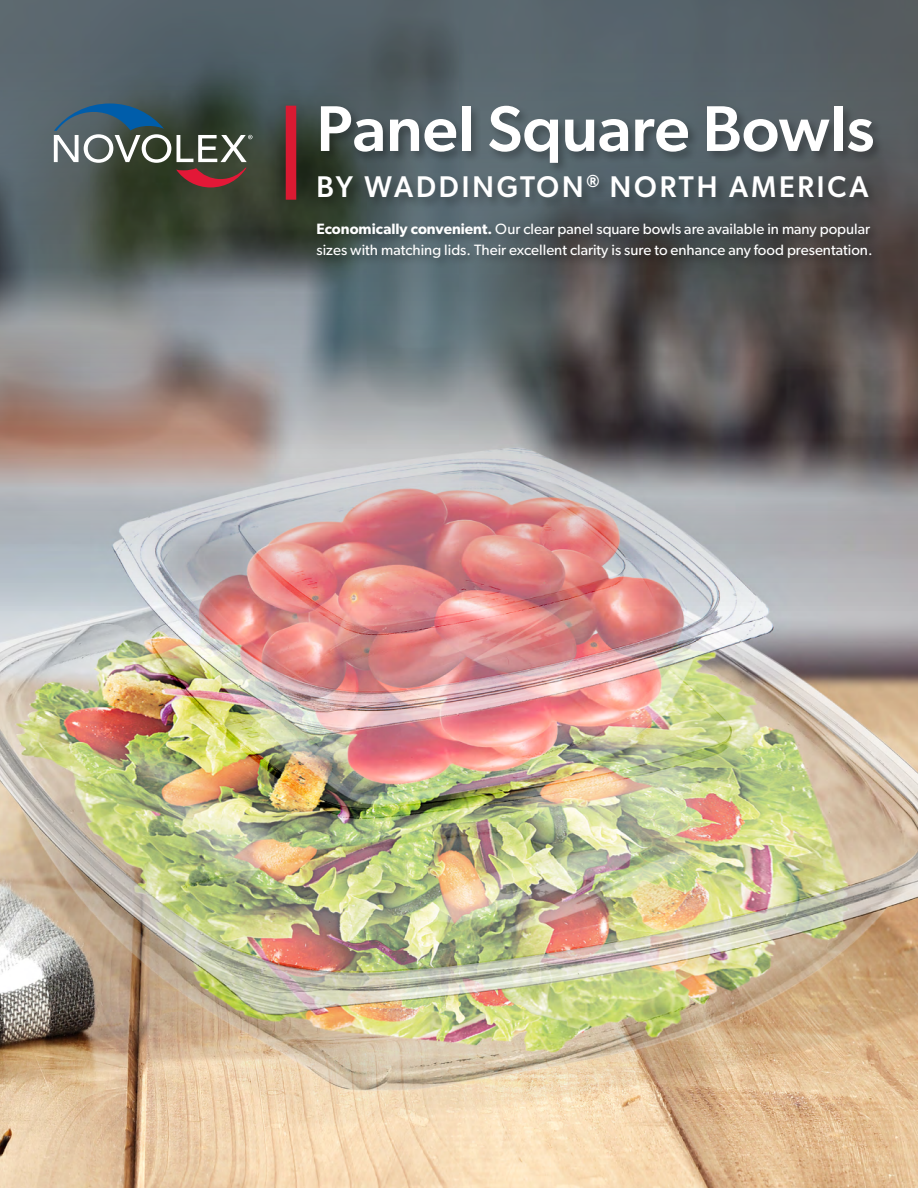
<style>
.page{position:relative;width:918px;height:1188px;background:#fff}
.page>*{position:absolute;margin:0;border:0;box-sizing:border-box;transform-origin:0 0}
.t1{font:500 64.8px "Gibson";color:#fff}
.t2{font:500 30px "Gibson";letter-spacing:.1em;color:#fff;scale:.96 1}
.t3{font:15px/21px "Gibson";color:#fff}
.s1{font-weight:600}
</style>
<div class="page">
<img style="left:0;top:0;width:918px;height:1188px">
<div style="left:318px;top:103px;width:567px;height:72px;background:#000;opacity:.3"></div>
<div style="left:315px;top:173px;width:565px;height:37px;background:#000;opacity:.3"></div>
<div style="left:286px;top:106px;width:10px;height:94px;background:#da1a32"></div>
<div style="left:315px;top:221px;width:568px;height:48px;background:#000;opacity:.3"></div>
<svg style="left:54px;top:103px;width:199px;height:84px"></svg>
<h1 class="t1" style="left:317px;top:90px;width:559px">Panel Square Bowls</h1>
<h2 class="t2" style="left:317px;top:169px;width:577px">BY WADDINGTON<sup>®</sup> NORTH AMERICA</h2>
<p class="t3" style="left:317px;top:218px;width:557px"><span class="s1">Economically convenient.</span> Our clear panel square bowls are available in many popular sizes with matching lids. Their excellent clarity is sure to enhance any food presentation.</p>
</div>
